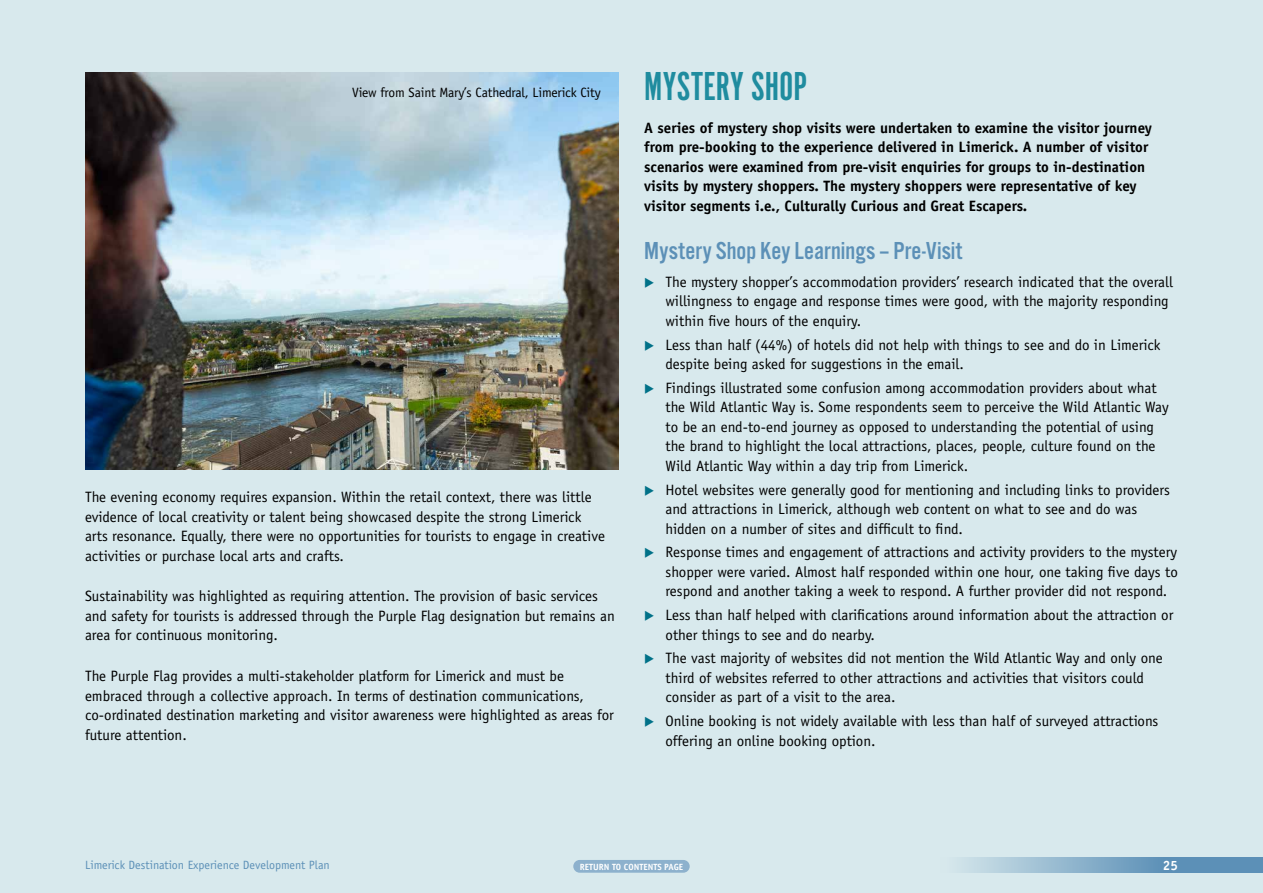
<style>
.page{position:relative;width:1263px;height:893px;background:#d8e9ed}
.page>*{position:absolute;margin:0;border:0;box-sizing:border-box;transform-origin:0 0}
.t1{font:42px "Alternate Got No 1 D";color:#1f8c9f}
.t2{font:25.5px "Alternate Got No 3 D";color:#5c90b7}
.t3{font:15px/19.5px "Officina Sans Std";color:#000}
.t4{font:700 15px/19.5px "Officina Sans Std";color:#000}
.t5{font:13.5px "Officina Sans Std";letter-spacing:-.01em;color:#000}
.t6{font:700 13.5px "Officina Sans Std";color:#fff}
.t7{font:12px "Officina Sans Std";color:#5c90b7}
.t8{font:700 9px "Officina Sans Std";color:#fff}
</style>
<div class="page">
<img style="left:85px;top:72px;width:534px;height:398px">
<svg style="left:962px;top:857px;width:301px;height:16px;background:#82abc7"></svg>
<div style="left:573px;top:860px;width:117px;height:13px;background:#8db1cd;border-radius:6px"></div>
<p class="t5" style="left:352px;top:84px;width:250px">View from Saint Mary’s Cathedral, Limerick City</p>
<p class="t3" style="left:85px;top:487px;width:521px">The evening economy requires expansion. Within the retail context, there was little evidence of local creativity or talent being showcased despite the strong Limerick arts resonance. Equally, there were no opportunities for tourists to engage in creative activities or purchase local arts and crafts.</p>
<p class="t3" style="left:85px;top:586px;width:531px">Sustainability was highlighted as requiring attention. The provision of basic services and safety for tourists is addressed through the Purple Flag designation but remains an area for continuous monitoring.</p>
<p class="t3" style="left:85px;top:666px;width:530px">The Purple Flag provides a multi-stakeholder platform for Limerick and must be embraced through a collective approach. In terms of destination communications, co-ordinated destination marketing and visitor awareness were highlighted as areas for future attention.</p>
<h1 class="t1" style="left:644px;top:64px;width:165px">MYSTERY SHOP</h1>
<p class="t4" style="left:644px;top:118px;width:509px">A series of mystery shop visits were undertaken to examine the visitor journey from pre-booking to the experience delivered in Limerick. A number of visitor scenarios were examined from pre-visit enquiries for groups to in-destination visits by mystery shoppers. The mystery shoppers were representative of key visitor segments i.e., Culturally Curious and Great Escapers.</p>
<h2 class="t2" style="left:644px;top:237px;width:320px">Mystery Shop Key Learnings – Pre-Visit</h2>
<p class="t3" style="left:665px;top:272px;width:509px">The mystery shopper’s accommodation providers’ research indicated that the overall willingness to engage and response times were good, with the majority responding within five hours of the enquiry.</p>
<p class="t3" style="left:665px;top:335px;width:496px">Less than half (44%) of hotels did not help with things to see and do in Limerick despite being asked for suggestions in the email.</p>
<p class="t3" style="left:665px;top:378px;width:505px">Findings illustrated some confusion among accommodation providers about what the Wild Atlantic Way is. Some respondents seem to perceive the Wild Atlantic Way to be an end-to-end journey as opposed to understanding the potential of using the brand to highlight the local attractions, places, people, culture found on the Wild Atlantic Way within a day trip from Limerick.</p>
<p class="t3" style="left:665px;top:480px;width:506px">Hotel websites were generally good for mentioning and including links to providers and attractions in Limerick, although web content on what to see and do was hidden on a number of sites and difficult to find.</p>
<p class="t3" style="left:665px;top:543px;width:514px;text-align:justify">Response times and engagement of attractions and activity providers to the mystery shopper were varied. Almost half responded within one hour, one taking five days to respond and another taking a week to respond. A further provider did not respond.</p>
<p class="t3" style="left:665px;top:605px;width:509px">Less than half helped with clarifications around information about the attraction or other things to see and do nearby.</p>
<p class="t3" style="left:665px;top:649px;width:499px">The vast majority of websites did not mention the Wild Atlantic Way and only one third of websites referred to other attractions and activities that visitors could consider as part of a visit to the area.</p>
<p class="t3" style="left:665px;top:711px;width:494px">Online booking is not widely available with less than half of surveyed attractions offering an online booking option.</p>
<p class="t7" style="left:85px;top:858px;width:246px">Limerick Destination Experience Development Plan</p>
<p class="t8" style="left:580px;top:861px;width:105px">RETURN TO CONTENTS PAGE</p>
<p class="t6" style="left:1163px;top:857px;width:17px">25</p>
</div>
